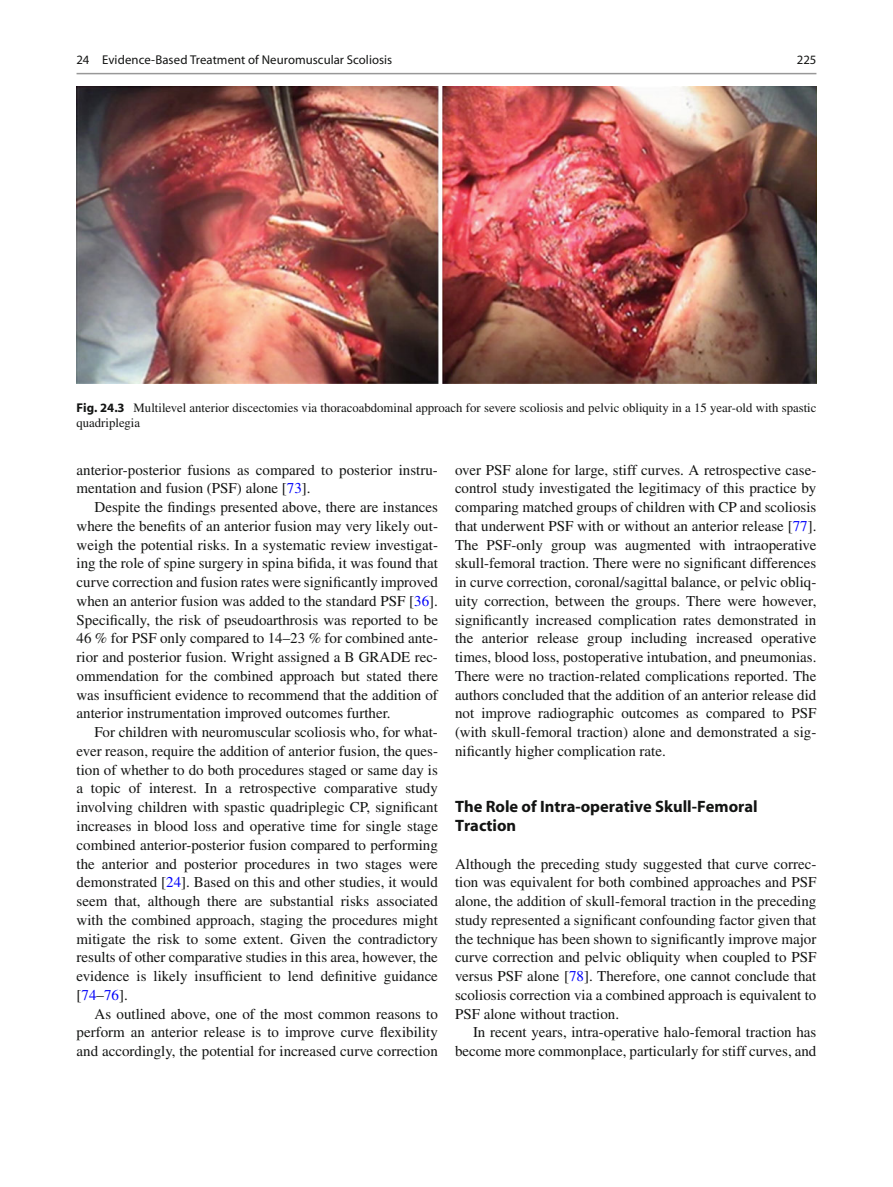
<style>
.page{position:relative;width:893px;height:1187px;background:#fff}
.page>*{position:absolute;margin:0;border:0;box-sizing:border-box;transform-origin:0 0}
.t1{font:700 16.5px/18.8px "Cfjxqf Myriad";color:#131413}
.t2{font:15px/18.8px "Ssrhyx Times";color:#131413;text-align:justify}
.t3{font:12.75px/15px "Ssrhyx Times";color:#131413}
.t4{font:12.75px "Ldkcmf Myriad";letter-spacing:.005em;color:#131413}
.s1{font-family:"Cfjxqf Myriad";font-weight:700}
.s2{color:#0000fa}
</style>
<div class="page">
<img style="left:77px;top:87px;width:739px;height:296px">
<hr style="left:77px;top:73px;width:739px;height:1px;background:#989898">
<p class="t4" style="left:77px;top:55px;width:317px">24 Evidence-Based Treatment of Neuromuscular Scoliosis</p>
<p class="t4" style="left:797px;top:55px;width:21px">225</p>
<p class="t3" style="left:77px;top:402px;width:741px"><span class="s1">Fig. 24.3</span> Multilevel anterior discectomies via thoracoabdominal approach for severe scoliosis and pelvic obliquity in a 15 year-old with spastic quadriplegia</p>
<p class="t2" style="left:77px;top:461px;width:363px">anterior-posterior fusions as compared to posterior instru&shy;mentation and fusion (PSF) alone [ <span class="s2">73</span> ].</p>
<p class="t2" style="left:77px;top:499px;width:363px;text-indent:18px">Despite the findings presented above, there are instances where the benefits of an anterior fusion may very likely out&shy;weigh the potential risks. In a systematic review investigat&shy;ing the role of spine surgery in spina bifida, it was found that curve correction and fusion rates were significantly improved when an anterior fusion was added to the standard PSF [ <span class="s2">36</span> ].<br>Specifically, the risk of pseudoarthrosis was reported to be 46 % for PSF only compared to 14–23 % for combined ante&shy;rior and posterior fusion. Wright assigned a B GRADE rec&shy;ommendation for the combined approach but stated there was insufficient evidence to recommend that the addition of anterior instrumentation improved outcomes further.</p>
<p class="t2" style="left:77px;top:724px;width:363px;text-indent:18px">For children with neuromuscular scoliosis who, for what&shy;ever reason, require the addition of anterior fusion, the ques&shy;tion of whether to do both procedures staged or same day is a topic of interest. In a retrospective comparative study involving children with spastic quadriplegic CP, significant increases in blood loss and operative time for single stage combined anterior-posterior fusion compared to performing the anterior and posterior procedures in two stages were demonstrated [ <span class="s2">24</span> ]. Based on this and other studies, it would seem that, although there are substantial risks associated with the combined approach, staging the procedures might mitigate the risk to some extent. Given the contradictory results of other comparative studies in this area, however, the evidence is likely insufficient to lend definitive guidance [ <span class="s2">74</span> – <span class="s2">76</span> ].</p>
<p class="t2" style="left:77px;top:1005px;width:363px;text-indent:18px">As outlined above, one of the most common reasons to perform an anterior release is to improve curve flexibility and accordingly, the potential for increased curve correction</p>
<p class="t2" style="left:455px;top:461px;width:363px">over PSF alone for large, stiff curves. A retrospective case&shy;control study investigated the legitimacy of this practice by comparing matched groups of children with CP and scoliosis that underwent PSF with or without an anterior release [ <span class="s2">77</span> ].<br>The PSF-only group was augmented with intraoperative skull-femoral traction. There were no significant differences in curve correction, coronal/sagittal balance, or pelvic obliq&shy;uity correction, between the groups. There were however, significantly increased complication rates demonstrated in the anterior release group including increased operative times, blood loss, postoperative intubation, and pneumonias.<br>There were no traction-related complications reported. The authors concluded that the addition of an anterior release did not improve radiographic outcomes as compared to PSF (with skull-femoral traction) alone and demonstrated a sig&shy;nificantly higher complication rate.</p>
<p class="t1" style="left:455px;top:798px;width:304px">The Role of Intra-operative Skull-Femoral<br>Traction</p>
<p class="t2" style="left:455px;top:855px;width:363px">Although the preceding study suggested that curve correc&shy;tion was equivalent for both combined approaches and PSF alone, the addition of skull-femoral traction in the preceding study represented a significant confounding factor given that the technique has been shown to significantly improve major curve correction and pelvic obliquity when coupled to PSF versus PSF alone [ <span class="s2">78</span> ]. Therefore, one cannot conclude that scoliosis correction via a combined approach is equivalent to PSF alone without traction.</p>
<p class="t2" style="left:455px;top:1024px;width:363px;text-align:right">In recent years, intra-operative halo-femoral traction has become more commonplace, particularly for stiff curves, and</p>
</div>
